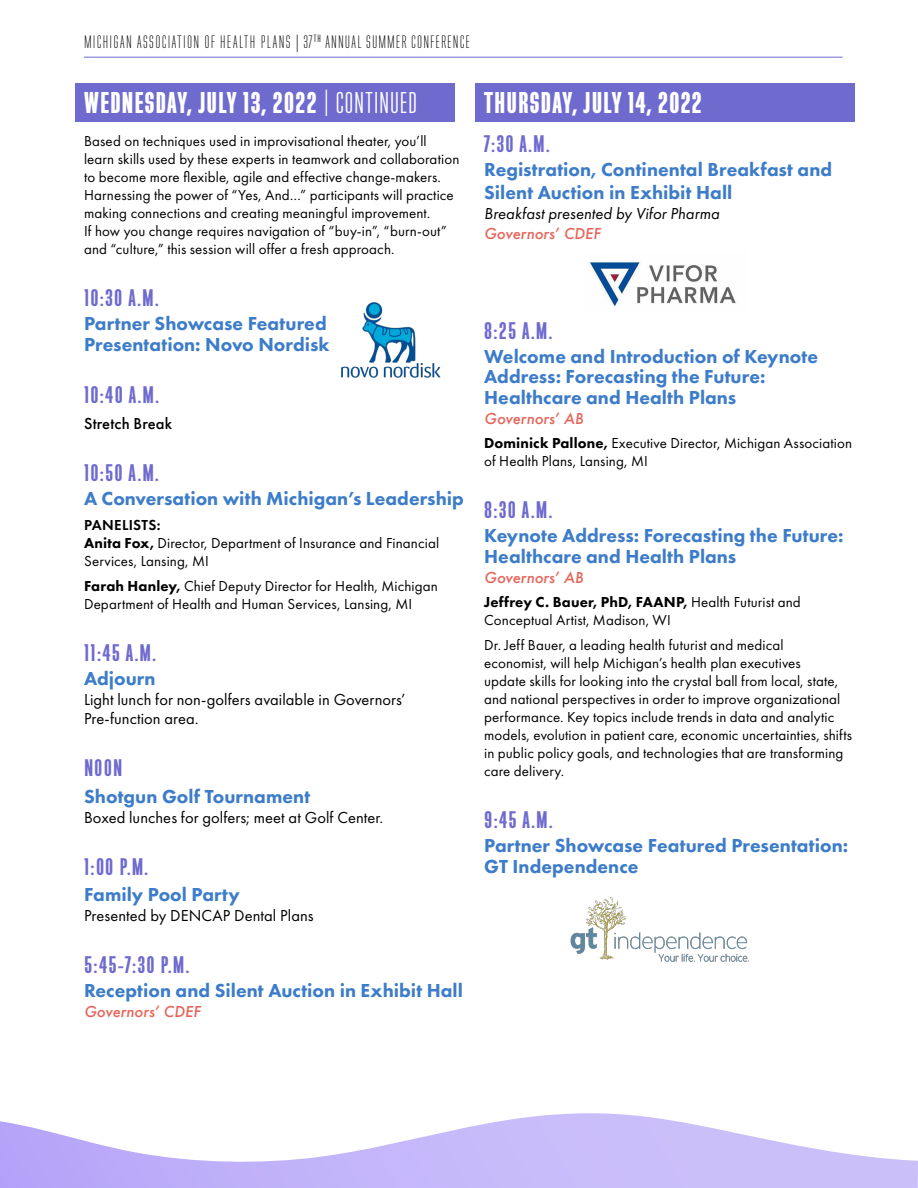
<style>
.page{position:relative;width:918px;height:1188px;background:#fff}
.page>*{position:absolute;margin:0;border:0;box-sizing:border-box;transform-origin:0 0}
.t1{font:700 30px "Directors Gothic 201";letter-spacing:.02em;color:#fff}
.t2{font:24px "Directors Gothic 201 S Bd";letter-spacing:.045em;color:#6f6ace}
.t3{font:800 19.5px/20.4px "Futura PT";color:#3d7cc9}
.t4{font:300 18px "Directors Gothic 201";letter-spacing:.07em;color:#000}
.t5{font:16.5px/19.8px "Futura PT";letter-spacing:.005em;color:#000}
.t6{font:italic 500 16.5px "Futura PT";letter-spacing:.005em;color:#e6655b}
.t7{font:italic 16.5px "Futura PT";letter-spacing:.005em;color:#000}
.t8{font:500 16.5px "Futura PT";letter-spacing:.01em;color:#000}
.t9{font:15px/18px "Futura PT";letter-spacing:.01em;color:#000}
.s1{font-weight:400;font-size:27px}
.s2{font-weight:400}
.s3{font-weight:600}
.s4{font-weight:800}
</style>
<div class="page">
<div style="left:475px;top:83px;width:380px;height:39px;background:#6f6ace"></div>
<div style="left:75px;top:83px;width:379px;height:39px;background:#6f6ace"></div>
<hr style="left:84px;top:57px;width:759px;height:1px;background:#6f6ace">
<svg style="left:0;top:1113px;width:918px;height:75px"></svg>
<img style="left:341px;top:302px;width:100px;height:76px">
<img style="left:570px;top:897px;width:179px;height:65px">
<img style="left:589px;top:261px;width:147px;height:46px">
<p class="t4" style="left:84px;top:32px;width:387px">MICHIGAN ASSOCIATION OF HEALTH PLANS | 37<sup>TH</sup> ANNUAL SUMMER CONFERENCE</p>
<h1 class="t1" style="left:84px;top:86px;width:335px">WEDNESDAY, JULY 13, 2022 <span class="s1">|</span> <span class="s2">CONTINUED</span></h1>
<p class="t9" style="left:84px;top:132px;width:377px">Based on techniques used in improvisational theater, you’ll learn skills used by these experts in teamwork and collaboration to become more flexible, agile and effective change-makers.<br>Harnessing the power of “Yes, And…” participants will practice making connections and creating meaningful improvement.<br>If how you change requires navigation of “buy-in”, “burn-out” and “culture,” this session will offer a fresh approach.</p>
<h2 class="t2" style="left:84px;top:285px;width:76px">10:30 A.M.</h2>
<h3 class="t3" style="left:84px;top:313px;width:247px">Partner Showcase Featured<br>Presentation: Novo Nordisk</h3>
<h2 class="t2" style="left:84px;top:381px;width:76px">10:40 A.M.</h2>
<p class="t8" style="left:84px;top:414px;width:90px">Stretch Break</p>
<h2 class="t2" style="left:84px;top:460px;width:76px">10:50 A.M.</h2>
<h3 class="t3" style="left:84px;top:488px;width:381px">A Conversation with Michigan’s Leadership</h3>
<p class="t9" style="left:84px;top:516px;width:357px"><span class="s3">PANELISTS:<br></span><span class="s4">Anita Fox,</span> Director, Department of Insurance and Financial<br>Services, Lansing, MI</p>
<p class="t9" style="left:84px;top:577px;width:355px"><span class="s4">Farah Hanley,</span> Chief Deputy Director for Health, Michigan<br>Department of Health and Human Services, Lansing, MI</p>
<h2 class="t2" style="left:84px;top:639px;width:73px">11:45 A.M.</h2>
<h3 class="t3" style="left:84px;top:668px;width:73px">Adjourn</h3>
<p class="t5" style="left:84px;top:689px;width:323px">Light lunch for non-golfers available in Governors’<br>Pre-function area.</p>
<h2 class="t2" style="left:84px;top:755px;width:40px">NOON</h2>
<h3 class="t3" style="left:84px;top:786px;width:228px">Shotgun Golf Tournament</h3>
<p class="t5" style="left:84px;top:807px;width:301px">Boxed lunches for golfers; meet at Golf Center.</p>
<h2 class="t2" style="left:84px;top:853px;width:66px">1:00 P.M.</h2>
<h3 class="t3" style="left:84px;top:884px;width:157px">Family Pool Party</h3>
<p class="t5" style="left:84px;top:906px;width:231px">Presented by DENCAP Dental Plans</p>
<h2 class="t2" style="left:84px;top:951px;width:107px">5:45-7:30 P.M.</h2>
<h3 class="t3" style="left:84px;top:980px;width:380px">Reception and Silent Auction in Exhibit Hall</h3>
<p class="t6" style="left:84px;top:1001px;width:118px">Governors’ CDEF</p>
<h1 class="t1" style="left:484px;top:86px;width:219px">THURSDAY, JULY 14, 2022</h1>
<h2 class="t2" style="left:484px;top:130px;width:67px">7:30 A.M.</h2>
<h3 class="t3" style="left:484px;top:157px;width:350px;line-height:23.4px">Registration, Continental Breakfast and<br>Silent Auction in Exhibit Hall</h3>
<p class="t7" style="left:484px;top:204px;width:237px">Breakfast presented by Vifor Pharma</p>
<p class="t6" style="left:484px;top:223px;width:118px">Governors’ CDEF</p>
<h2 class="t2" style="left:484px;top:317px;width:70px">8:25 A.M.</h2>
<h3 class="t3" style="left:484px;top:346px;width:335px">Welcome and Introduction of Keynote<br>Address: Forecasting the Future:<br>Healthcare and Health Plans</h3>
<p class="t6" style="left:484px;top:408px;width:101px">Governors’ AB</p>
<p class="t9" style="left:484px;top:434px;width:370px"><span class="s4">Dominick Pallone,</span> Executive Director, Michigan Association of Health Plans, Lansing, MI</p>
<h2 class="t2" style="left:484px;top:497px;width:70px">8:30 A.M.</h2>
<h3 class="t3" style="left:484px;top:525px;width:361px">Keynote Address: Forecasting the Future:<br>Healthcare and Health Plans</h3>
<p class="t6" style="left:484px;top:567px;width:101px">Governors’ AB</p>
<p class="t9" style="left:484px;top:593px;width:318px"><span class="s4">Jeffrey C. Bauer, PhD, FAANP,</span> Health Futurist and<br>Conceptual Artist, Madison, WI</p>
<p class="t9" style="left:484px;top:636px;width:369px">Dr. Jeff Bauer, a leading health futurist and medical<br>economist, will help Michigan’s health plan executives<br>update skills for looking into the crystal ball from local, state, and national perspectives in order to improve organizational performance. Key topics include trends in data and analytic models, evolution in patient care, economic uncertainties, shifts in public policy goals, and technologies that are transforming care delivery.</p>
<h2 class="t2" style="left:484px;top:807px;width:70px">9:45 A.M.</h2>
<h3 class="t3" style="left:484px;top:835px;width:365px">Partner Showcase Featured Presentation:<br>GT Independence</h3>
</div>
